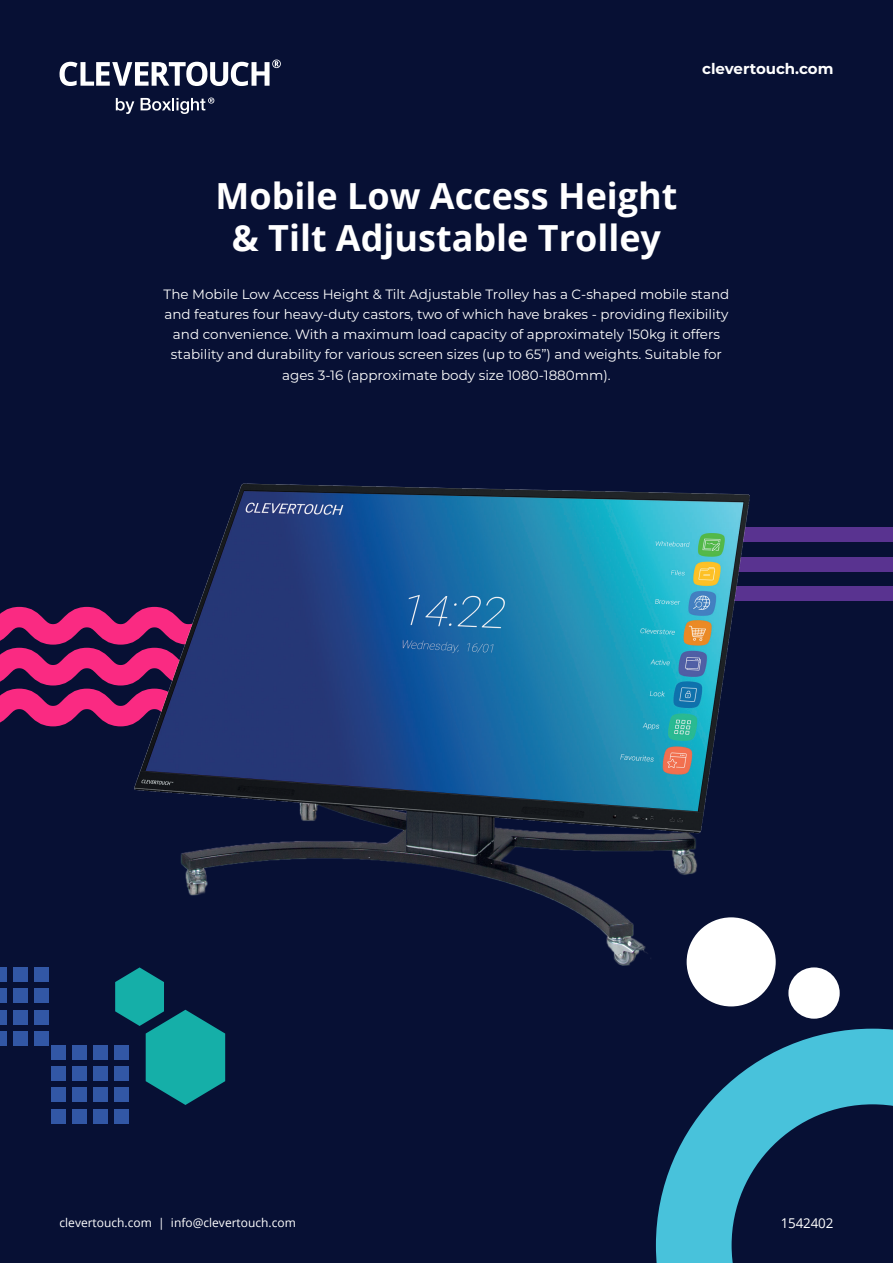
<style>
.page{position:relative;width:893px;height:1263px;background:#071034}
.page>*{position:absolute;margin:0;border:0;box-sizing:border-box;transform-origin:0 0}
.t1{font:700 36px/42px "Open Sans";color:#fff;text-align:center}
.t2{font:700 15px "Montserrat";color:#fff}
.t3{font:13.5px/20.2px "Montserrat";color:#fff;text-align:center}
.t4{font:13.5px "Open Sans";letter-spacing:-.01em;color:#fff}
.t5{font:12px "Open Sans";color:#fff}
</style>
<div class="page">
<div style="left:678px;top:527px;width:215px;height:15px;background:#593390"></div>
<div style="left:678px;top:557px;width:215px;height:14px;background:#593390"></div>
<div style="left:678px;top:586px;width:215px;height:15px;background:#593390"></div>
<svg style="left:60px;top:60px;width:221px;height:26px"></svg>
<svg style="left:116px;top:98px;width:18px;height:16px"></svg>
<svg style="left:141px;top:98px;width:73px;height:16px"></svg>
<svg style="left:0;top:607px;width:117px;height:119px"></svg>
<div style="left:51px;top:1109px;width:14px;height:14px;background:#3257a5"></div>
<div style="left:72px;top:1109px;width:15px;height:14px;background:#3257a5"></div>
<div style="left:93px;top:1109px;width:15px;height:14px;background:#3257a5"></div>
<div style="left:115px;top:1109px;width:14px;height:14px;background:#3257a5"></div>
<div style="left:51px;top:1045px;width:14px;height:15px;background:#3257a5"></div>
<div style="left:93px;top:1045px;width:15px;height:15px;background:#3257a5"></div>
<div style="left:72px;top:1045px;width:15px;height:15px;background:#3257a5"></div>
<div style="left:51px;top:1087px;width:14px;height:15px;background:#3257a5"></div>
<div style="left:72px;top:1087px;width:15px;height:15px;background:#3257a5"></div>
<div style="left:93px;top:1087px;width:15px;height:15px;background:#3257a5"></div>
<div style="left:51px;top:1066px;width:14px;height:15px;background:#3257a5"></div>
<div style="left:72px;top:1066px;width:15px;height:15px;background:#3257a5"></div>
<div style="left:93px;top:1066px;width:15px;height:15px;background:#3257a5"></div>
<div style="left:0;top:1031px;width:7px;height:14px;background:#3257a5"></div>
<div style="left:13px;top:1031px;width:15px;height:14px;background:#3257a5"></div>
<div style="left:34px;top:1031px;width:15px;height:14px;background:#3257a5"></div>
<div style="left:34px;top:967px;width:15px;height:15px;background:#3257a5"></div>
<div style="left:13px;top:967px;width:15px;height:15px;background:#3257a5"></div>
<div style="left:0;top:967px;width:7px;height:15px;background:#3257a5"></div>
<div style="left:34px;top:1010px;width:15px;height:14px;background:#3257a5"></div>
<div style="left:0;top:1010px;width:7px;height:14px;background:#3257a5"></div>
<div style="left:13px;top:1010px;width:15px;height:14px;background:#3257a5"></div>
<div style="left:34px;top:989px;width:15px;height:14px;background:#3257a5"></div>
<div style="left:0;top:989px;width:7px;height:14px;background:#3257a5"></div>
<div style="left:13px;top:989px;width:15px;height:14px;background:#3257a5"></div>
<svg style="left:656px;top:1029px;width:237px;height:234px"></svg>
<div style="left:687px;top:917px;width:89px;height:89px;background:#fff;border-radius:50%"></div>
<div style="left:788px;top:967px;width:52px;height:52px;background:#fff;border-radius:50%"></div>
<img style="left:117px;top:483px;width:659px;height:503px">
<svg style="left:115px;top:967px;width:110px;height:138px"></svg>
<p class="t2" style="left:702px;top:58px;width:133px">clevertouch.com</p>
<p class="t1" style="left:215px;top:174px;width:464px">Mobile Low Access Height &amp; Tilt Adjustable Trolley</p>
<p class="t3" style="left:164px;top:283px;width:567px">The Mobile Low Access Height &amp; Tilt Adjustable Trolley has a C-shaped mobile stand and features four heavy-duty castors, two of which have brakes - providing flexibility and convenience. With a maximum load capacity of approximately 150kg it offers stability and durability for various screen sizes (up to 65”) and weights. Suitable for ages 3-16 (approximate body size 1080-1880mm).</p>
<p class="t5" style="left:60px;top:1214px;width:238px">clevertouch.com | info@clevertouch.com</p>
<p class="t4" style="left:781px;top:1214px;width:54px">1542402</p>
</div>
